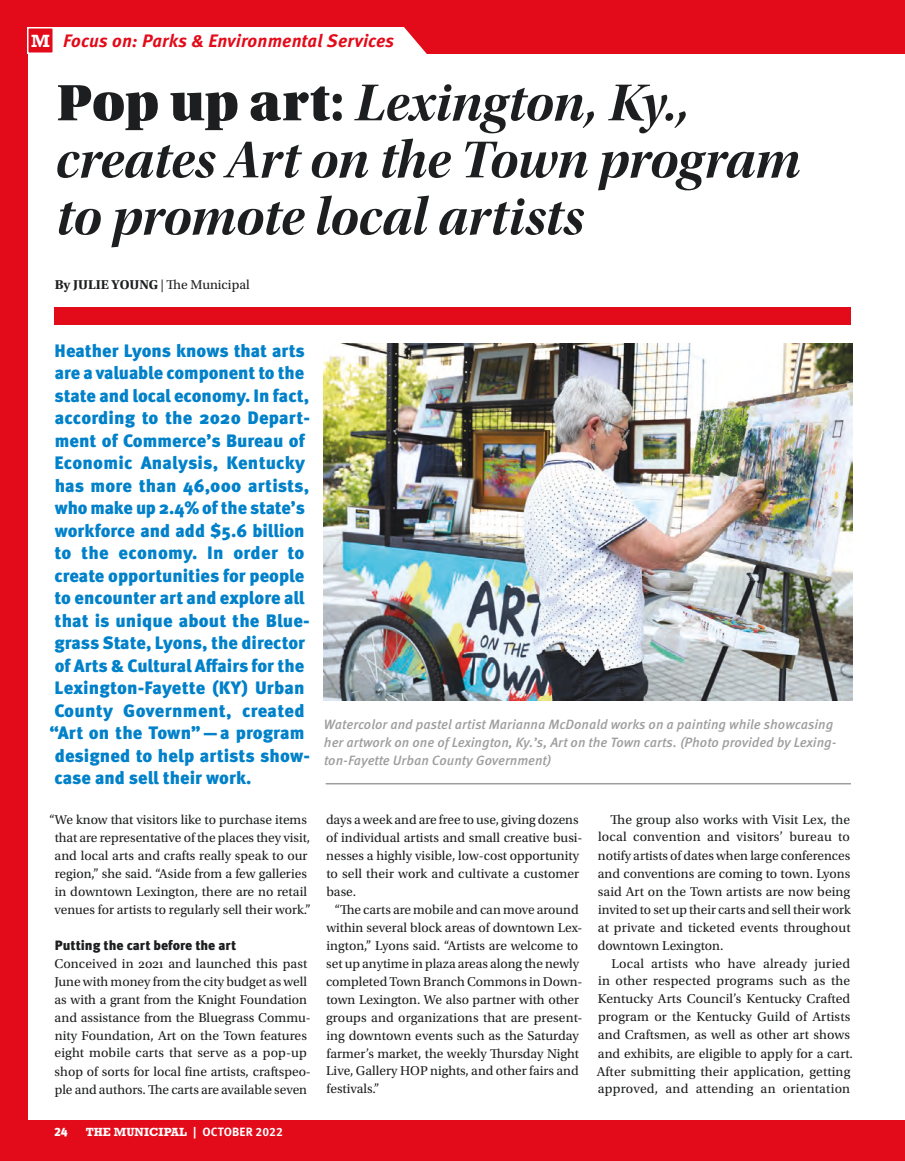
<style>
.page{position:relative;width:905px;height:1161px;background:#fff}
.page>*{position:absolute;margin:0;border:0;box-sizing:border-box;transform-origin:0 0}
.t1{font:54px/57px "Utopia Std Bold Disp It";color:#1d1e1f}
.t2{font:900 18px/22.5px "Meta Pro";color:#0081ca}
.t3{font:italic 700 18px "Meta Pro";letter-spacing:.005em;color:#e30a19}
.t4{font:13.5px/18px "Utopia Std";color:#1d1e1f}
.t5{font:italic 500 13.5px/18px "Meta Pro";color:#9e9e9e}
.t6{font:900 13.5px "Meta Pro";color:#1d1e1f}
.t7{font:700 12px "Rockwell Std";color:#fff}
.t8{font:900 12px "Meta Pro";color:#fff}
.s1{font-family:"Rockwell Std";font-style:normal;color:#fff}
.s2{font-family:"Utopia Std Black Headline"}
.s3{font-weight:700}
.s4{font-family:"Meta Pro"}
</style>
<div class="page">
<div style="left:0;top:1120px;width:904px;height:41px;background:#e30a19"></div>
<div style="left:0;top:0;width:27px;height:1161px;background:#e30a19"></div>
<div style="left:54px;top:307px;width:796px;height:18px;background:#e30a19"></div>
<img style="left:323px;top:343px;width:529px;height:358px">
<hr style="left:326px;top:783px;width:524px;height:1px;background:#9e9e9e">
<svg style="left:27px;top:0;width:877px;height:54px;fill:#e30a19"></svg>
<div style="left:28px;top:28px;width:25px;height:25px;background:#e30a19"></div>
<div style="left:27px;top:27px;width:27px;height:27px;border:2px solid #fff"></div>
<h2 class="t3" style="left:31px;top:27px;width:365px"><span class="s1">M</span> Focus on: Parks &amp; Environmental Services</h2>
<h1 class="t1" style="left:56px;top:75px;width:745px"><span class="s2">Pop up art:</span> Lexington, Ky., creates Art on the Town program to promote local artists</h1>
<p class="t4" style="left:55px;top:276px;width:196px"><span class="s3">By JULIE YOUNG</span> | The Municipal</p>
<p class="t2" style="left:49px;top:338px;width:262px">Heather Lyons knows that arts are a valuable component to the state and local economy. In fact, according to the 2020 Depart&shy;ment of Commerce’s Bureau of<br>Economic Analysis, Kentucky has more than 46,000 artists, who make up 2.4% of the state’s workforce and add $5.6 billion to the economy. In order to create opportunities for people to encounter art and explore all that is unique about the Blue&shy;grass State, Lyons, the director of Arts &amp; Cultural Affairs for the<br>Lexington-Fayette (KY) Urban<br>County Government, created “Art on the Town” — a program designed to help artists show&shy;case and sell their work.</p>
<p class="t4" style="left:49px;top:810px;width:263px;text-align:center">“We know that visitors like to purchase items that are representative of the places they visit, and local arts and crafts really speak to our region,” she said. “Aside from a few galleries in downtown Lexington, there are no retail venues for artists to regularly sell their work.”</p>
<p class="t6" style="left:55px;top:934px;width:183px">Putting the cart before the art</p>
<p class="t4" style="left:54px;top:954px;width:258px">Conceived in 2021 and launched this past June with money from the city budget as well as with a grant from the Knight Foundation and assistance from the Bluegrass Commu&shy;nity Foundation, Art on the Town features eight mobile carts that serve as a pop-up shop of sorts for local fine artists, craftspeo&shy;ple and authors. The carts are available seven</p>
<p class="t8" style="left:54px;top:1122px;width:15px">24</p>
<p class="t7" style="left:86px;top:1124px;width:199px">THE MUNICIPAL <span class="s4">| OCTOBER 2022</span></p>
<p class="t5" style="left:324px;top:714px;width:514px">Watercolor and pastel artist Marianna McDonald works on a painting while showcasing her artwork on one of Lexington, Ky.’s, Art on the Town carts. (Photo provided by Lexing&shy;ton-Fayette Urban County Government)</p>
<p class="t4" style="left:326px;top:810px;width:258px">days a week and are free to use, giving dozens of individual artists and small creative busi&shy;nesses a highly visible, low-cost opportunity to sell their work and cultivate a customer base.</p>
<p class="t4" style="left:326px;top:900px;width:258px;text-indent:8px">“The carts are mobile and can move around within several block areas of downtown Lex&shy;ington,” Lyons said. “Artists are welcome to set up anytime in plaza areas along the newly completed Town Branch Commons in Down&shy;town Lexington. We also partner with other groups and organizations that are present&shy;ing downtown events such as the Saturday farmer’s market, the weekly Thursday Night Live, Gallery HOP nights, and other fairs and festivals.”</p>
<p class="t4" style="left:597px;top:810px;width:254px;text-align:justify;text-indent:13px">The group also works with Visit Lex, the local convention and visitors’ bureau to notify artists of dates when large conferences and conventions are coming to town. Lyons said Art on the Town artists are now being invited to set up their carts and sell their work at private and ticketed events throughout downtown Lexington.</p>
<p class="t4" style="left:597px;top:954px;width:258px;text-indent:15px">Local artists who have already juried in other respected programs such as the Kentucky Arts Council’s Kentucky Crafted program or the Kentucky Guild of Artists and Craftsmen, as well as other art shows and exhibits, are eligible to apply for a cart.<br>After submitting their application, getting approved, and attending an orientation</p>
</div>
